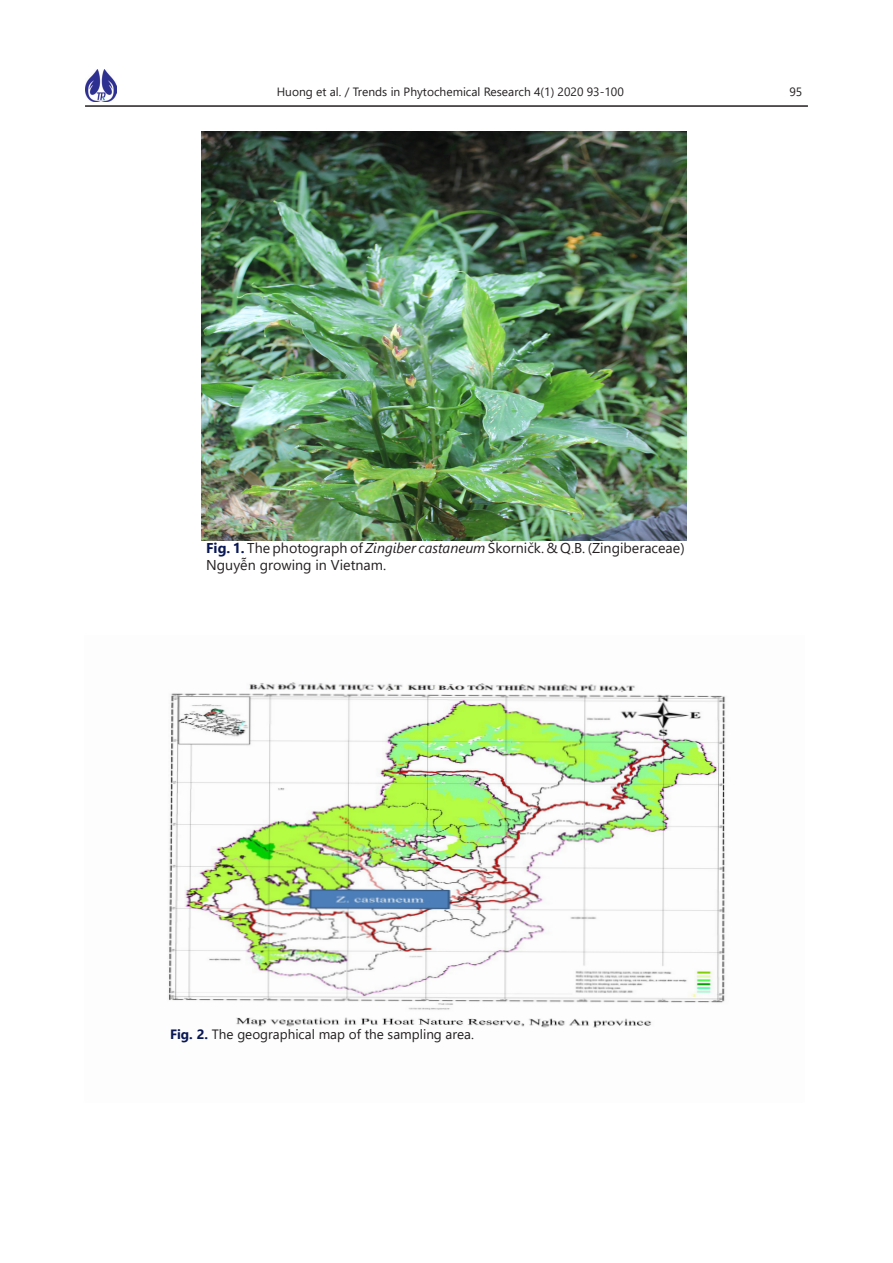
<style>
.page{position:relative;width:893px;height:1263px;background:#fff}
.page>*{position:absolute;margin:0;border:0;box-sizing:border-box;transform-origin:0 0}
.Main_Text{font:14.25px/17.1px "Segoe UI";color:#231f20}
.Main_Text-2{font:13.5px "Segoe UI";color:#231f20}
.t1{font:12px "Segoe UI";color:#231f20}
.s1{font-weight:700;color:#091855}
.s2{font-style:italic}
</style>
<div class="page">
<hr style="left:85px;top:105px;width:723px;height:2px;background:#231f20">
<img style="left:85px;top:69px;width:32px;height:32px">
<img style="left:202px;top:132px;width:485px;height:408px">
<img style="left:168px;top:682px;width:558px;height:346px">
<p class="t1" style="left:277px;top:80px;width:349px">Huong et al. / Trends in Phytochemical Research 4(1) 2020 93-100</p>
<p class="t1" style="left:789px;top:80px;width:14px">95</p>
<p class="Main_Text" style="left:206px;top:538px;width:480px"><span class="s1">Fig. 1.</span> The photograph of <span class="s2">Zingiber castaneum</span> Škorničk. &amp; Q.B. (Zingiberaceae)<br>Nguyễn growing in Vietnam.</p>
<p class="Main_Text-2" style="left:170px;top:1021px;width:305px"><span class="s1">Fig. 2.</span> The geographical map of the sampling area.</p>
</div>
